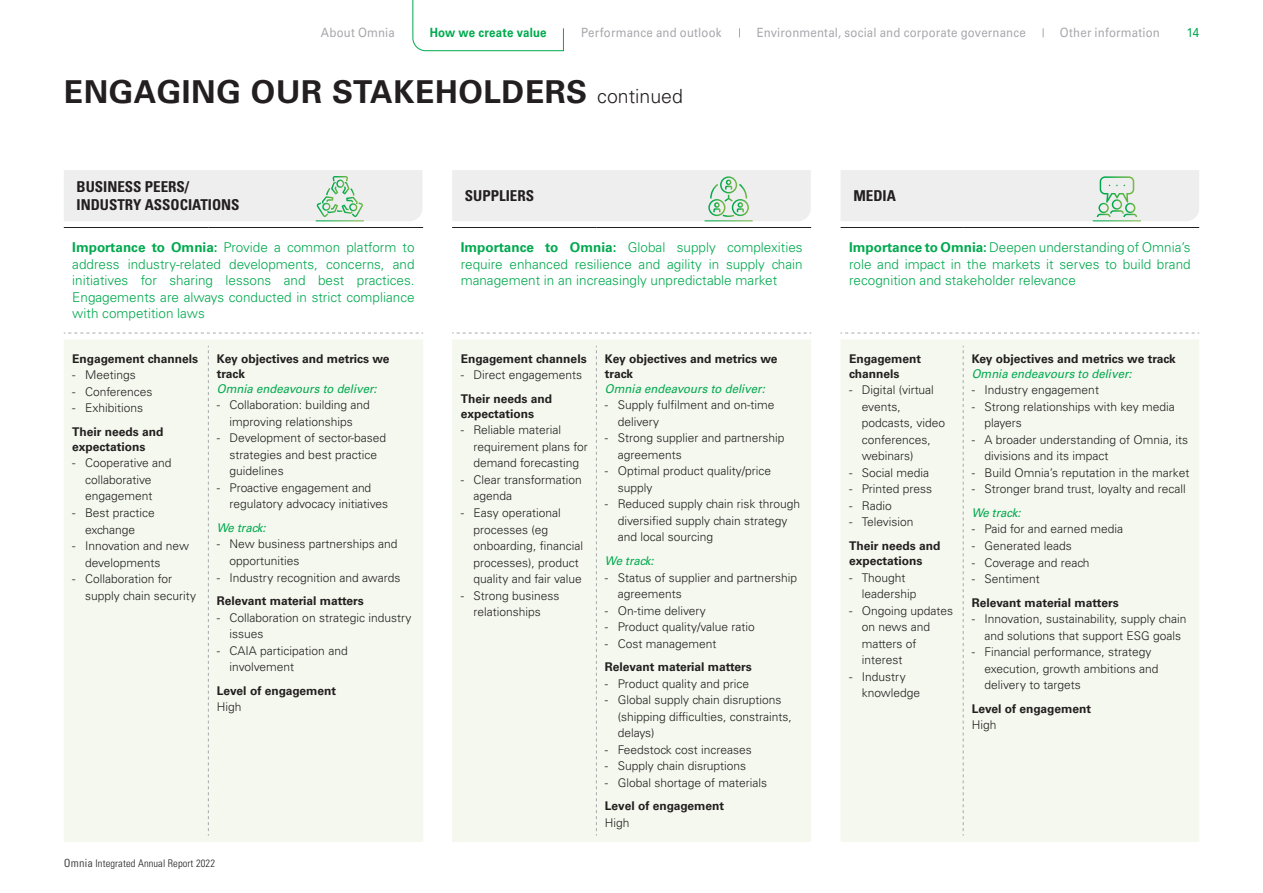
<style>
.page{position:relative;width:1263px;height:893px;background:#fff}
.page>*{position:absolute;margin:0;border:0;box-sizing:border-box;transform-origin:0 0}
.t1{font:700 31.5px "Univers LT Std";letter-spacing:.02em;color:#231f20}
.t2{font:700 condensed 15px/18px "Univers LT Std";color:#231f20}
.t3{font:300 13.5px/16.5px "Univers LT Std";color:#00a94e;text-align:justify}
.t4{font:12.75px "Univers LT Std";letter-spacing:.015em;color:#a8a9ad;scale:.9 1}
.t5{font:700 12.75px "Univers LT Std";letter-spacing:.02em;color:#00a94e;scale:.9 1}
.t6{font:12.75px "Univers LT Std";color:#00a94e;scale:.9 1}
.t7{font:300 12px/16.5px "Univers LT Std";color:#231f20}
.t8{font:700 12px/15px "Univers LT Std";color:#231f20}
.t9{font:italic 12px "Univers LT Std";color:#00a94e;scale:.95 1}
.t10{font:300 condensed 10.5px "Univers LT Std";letter-spacing:.01em;color:#231f20}
.s1{font-weight:300;font-size:19.5px}
.s2{font-weight:700}
.s3{font-weight:400;font-size:11.25px;color:#4b4c4d}
</style>
<div class="page">
<div style="left:64px;top:340px;width:359px;height:502px;background:#f4f8ee"></div>
<hr style="left:64px;top:227px;width:144px;height:1px;background:#231f20">
<hr style="left:208px;top:227px;width:215px;height:1px;background:#231f20">
<svg style="left:64px;top:333px;width:359px;height:1px"></svg>
<svg style="left:208px;top:346px;width:1px;height:490px"></svg>
<div style="left:64px;top:170px;width:358px;height:51px;background:#eeeeef"></div>
<div style="left:452px;top:340px;width:359px;height:502px;background:#f4f8ee"></div>
<hr style="left:452px;top:227px;width:144px;height:1px;background:#231f20">
<hr style="left:596px;top:227px;width:215px;height:1px;background:#231f20">
<svg style="left:596px;top:346px;width:1px;height:490px"></svg>
<svg style="left:452px;top:333px;width:359px;height:1px"></svg>
<div style="left:452px;top:170px;width:359px;height:51px;background:#eeeeef"></div>
<div style="left:841px;top:340px;width:358px;height:502px;background:#f4f8ee"></div>
<hr style="left:840px;top:227px;width:123px;height:1px;background:#231f20">
<hr style="left:963px;top:227px;width:236px;height:1px;background:#231f20">
<svg style="left:963px;top:346px;width:1px;height:490px"></svg>
<svg style="left:840px;top:333px;width:359px;height:1px"></svg>
<div style="left:841px;top:170px;width:358px;height:51px;background:#eeeeef"></div>
<svg style="left:412px;top:0;width:152px;height:51px"></svg>
<p class="t4" style="left:321px;top:25px;width:84px">About Omnia</p>
<p class="t5" style="left:430px;top:26px;width:131px">How we create value</p>
<p class="t4" style="left:581px;top:25px;width:158px">Performance and outlook</p>
<p class="t4" style="left:757px;top:25px;width:301px">Environmental, social and corporate governance</p>
<p class="t4" style="left:1060px;top:25px;width:112px">Other information</p>
<p class="t6" style="left:1187px;top:25px;width:15px">14</p>
<h1 class="t1" style="left:64px;top:73px;width:621px">ENGAGING OUR STAKEHOLDERS <span class="s1">continued</span></h1>
<p class="t2" style="left:77px;top:178px;width:165px">BUSINESS PEERS/<br>INDUSTRY ASSOCIATIONS</p>
<p class="t3" style="left:72px;top:239px;width:344px"><span class="s2">Importance to Omnia:</span> Provide a common platform to address industry-related developments, concerns, and initiatives for sharing lessons and best practices.<br>Engagements are always conducted in strict compliance with competition laws</p>
<p class="t8" style="left:72px;top:351px;width:127px">Engagement channels</p>
<p class="t7" style="left:72px;top:367px;width:65px">- Meetings</p>
<p class="t7" style="left:72px;top:383px;width:82px">- Conferences</p>
<p class="t7" style="left:72px;top:400px;width:72px">- Exhibitions</p>
<p class="t8" style="left:72px;top:424px;width:93px">Their needs and expectations</p>
<p class="t7" style="left:85px;top:455px;width:88px;text-indent:-13px">- Cooperative and collaborative engagement</p>
<p class="t7" style="left:72px;top:504px;width:84px;text-align:center">- Best practice exchange</p>
<p class="t7" style="left:85px;top:537px;width:105px;text-indent:-13px">- Innovation and new developments</p>
<p class="t7" style="left:85px;top:570px;width:112px;text-indent:-13px">- Collaboration for supply chain security</p>
<p class="t8" style="left:217px;top:351px;width:174px">Key objectives and metrics we track</p>
<p class="t9" style="left:217px;top:382px;width:170px">Omnia endeavours to deliver:</p>
<p class="t7" style="left:217px;top:397px;width:154px;text-align:center">- Collaboration: building and improving relationships</p>
<p class="t7" style="left:230px;top:430px;width:158px;text-indent:-13px">- Development of sector-based strategies and best practice guidelines</p>
<p class="t7" style="left:230px;top:479px;width:160px;text-indent:-13px">- Proactive engagement and regulatory advocacy initiatives</p>
<p class="t9" style="left:217px;top:521px;width:53px">We track:</p>
<p class="t7" style="left:230px;top:536px;width:169px;text-indent:-13px">- New business partnerships and opportunities</p>
<p class="t7" style="left:217px;top:569px;width:185px">- Industry recognition and awards</p>
<p class="t8" style="left:217px;top:593px;width:148px">Relevant material matters</p>
<p class="t7" style="left:230px;top:609px;width:183px;text-indent:-13px">- Collaboration on strategic industry issues</p>
<p class="t7" style="left:230px;top:642px;width:120px;text-indent:-13px">- CAIA participation and involvement</p>
<p class="t8" style="left:217px;top:683px;width:121px">Level of engagement</p>
<p class="t7" style="left:217px;top:698px;width:26px">High</p>
<p class="t10" style="left:64px;top:857px;width:153px"><span class="s3">Omnia</span> Integrated Annual Report 2022</p>
<p class="t2" style="left:465px;top:187px;width:71px">SUPPLIERS</p>
<p class="t3" style="left:461px;top:239px;width:343px"><span class="s2">Importance to Omnia:</span> Global supply complexities require enhanced resilience and agility in supply chain management in an increasingly unpredictable market</p>
<p class="t8" style="left:461px;top:351px;width:127px">Engagement channels</p>
<p class="t7" style="left:461px;top:367px;width:123px">- Direct engagements</p>
<p class="t8" style="left:461px;top:391px;width:93px">Their needs and expectations</p>
<p class="t7" style="left:473px;top:422px;width:116px;text-indent:-13px">- Reliable material requirement plans for demand forecasting</p>
<p class="t7" style="left:473px;top:471px;width:110px;text-indent:-13px">- Clear transformation agenda</p>
<p class="t7" style="left:473px;top:504px;width:111px;text-indent:-13px">- Easy operational processes (eg onboarding, financial processes), product quality and fair value</p>
<p class="t7" style="left:461px;top:587px;width:100px;text-align:center">- Strong business relationships</p>
<p class="t8" style="left:605px;top:351px;width:174px">Key objectives and metrics we track</p>
<p class="t9" style="left:605px;top:382px;width:170px">Omnia endeavours to deliver:</p>
<p class="t7" style="left:618px;top:397px;width:158px;text-indent:-13px">- Supply fulfilment and on-time delivery</p>
<p class="t7" style="left:618px;top:430px;width:168px;text-indent:-13px">- Strong supplier and partnership agreements</p>
<p class="t7" style="left:618px;top:463px;width:155px;text-indent:-13px">- Optimal product quality/price supply</p>
<p class="t7" style="left:618px;top:496px;width:184px;text-indent:-13px">- Reduced supply chain risk through diversified supply chain strategy and local sourcing</p>
<p class="t9" style="left:605px;top:554px;width:53px">We track:</p>
<p class="t7" style="left:618px;top:569px;width:181px;text-indent:-13px">- Status of supplier and partnership agreements</p>
<p class="t7" style="left:605px;top:602px;width:103px">- On-time delivery</p>
<p class="t7" style="left:605px;top:618px;width:151px">- Product quality/value ratio</p>
<p class="t7" style="left:605px;top:635px;width:113px">- Cost management</p>
<p class="t8" style="left:605px;top:659px;width:148px">Relevant material matters</p>
<p class="t7" style="left:605px;top:675px;width:146px">- Product quality and price</p>
<p class="t7" style="left:618px;top:691px;width:176px;text-indent:-13px">- Global supply chain disruptions (shipping difficulties, constraints, delays)</p>
<p class="t7" style="left:605px;top:741px;width:149px">- Feedstock cost increases</p>
<p class="t7" style="left:605px;top:757px;width:143px">- Supply chain disruptions</p>
<p class="t7" style="left:605px;top:774px;width:164px">- Global shortage of materials</p>
<p class="t8" style="left:605px;top:798px;width:121px">Level of engagement</p>
<p class="t7" style="left:605px;top:814px;width:26px">High</p>
<p class="t2" style="left:853px;top:187px;width:44px">MEDIA</p>
<p class="t3" style="left:849px;top:239px;width:343px"><span class="s2">Importance to Omnia:</span> Deepen understanding of Omnia’s role and impact in the markets it serves to build brand recognition and stakeholder relevance</p>
<p class="t8" style="left:849px;top:351px;width:74px">Engagement channels</p>
<p class="t7" style="left:862px;top:382px;width:85px;text-indent:-13px">- Digital (virtual events, podcasts, video conferences, webinars)</p>
<p class="t7" style="left:849px;top:464px;width:82px">- Social media</p>
<p class="t7" style="left:849px;top:481px;width:85px">- Printed press</p>
<p class="t7" style="left:849px;top:497px;width:44px">- Radio</p>
<p class="t7" style="left:849px;top:514px;width:66px">- Television</p>
<p class="t8" style="left:849px;top:538px;width:93px">Their needs and expectations</p>
<p class="t7" style="left:862px;top:569px;width:56px;text-indent:-13px">- Thought leadership</p>
<p class="t7" style="left:862px;top:602px;width:93px;text-indent:-13px">- Ongoing updates on news and matters of interest</p>
<p class="t7" style="left:862px;top:668px;width:60px;text-indent:-13px">- Industry knowledge</p>
<p class="t8" style="left:972px;top:351px;width:206px">Key objectives and metrics we track</p>
<p class="t9" style="left:972px;top:367px;width:170px">Omnia endeavours to deliver:</p>
<p class="t7" style="left:972px;top:382px;width:129px">- Industry engagement</p>
<p class="t7" style="left:984px;top:398px;width:192px;text-indent:-13px">- Strong relationships with key media players</p>
<p class="t7" style="left:984px;top:431px;width:205px;text-indent:-13px">- A broader understanding of Omnia, its divisions and its impact</p>
<p class="t7" style="left:972px;top:464px;width:219px">- Build Omnia’s reputation in the market</p>
<p class="t7" style="left:972px;top:481px;width:216px">- Stronger brand trust, loyalty and recall</p>
<p class="t9" style="left:972px;top:506px;width:53px">We track:</p>
<p class="t7" style="left:972px;top:521px;width:153px">- Paid for and earned media</p>
<p class="t7" style="left:972px;top:537px;width:102px">- Generated leads</p>
<p class="t7" style="left:972px;top:554px;width:119px">- Coverage and reach</p>
<p class="t7" style="left:972px;top:570px;width:70px">- Sentiment</p>
<p class="t8" style="left:972px;top:595px;width:148px">Relevant material matters</p>
<p class="t7" style="left:984px;top:610px;width:203px;text-indent:-13px">- Innovation, sustainability, supply chain and solutions that support ESG goals</p>
<p class="t7" style="left:984px;top:643px;width:175px;text-indent:-13px">- Financial performance, strategy execution, growth ambitions and delivery to targets</p>
<p class="t8" style="left:972px;top:701px;width:121px">Level of engagement</p>
<p class="t7" style="left:972px;top:716px;width:26px">High</p>
</div>
